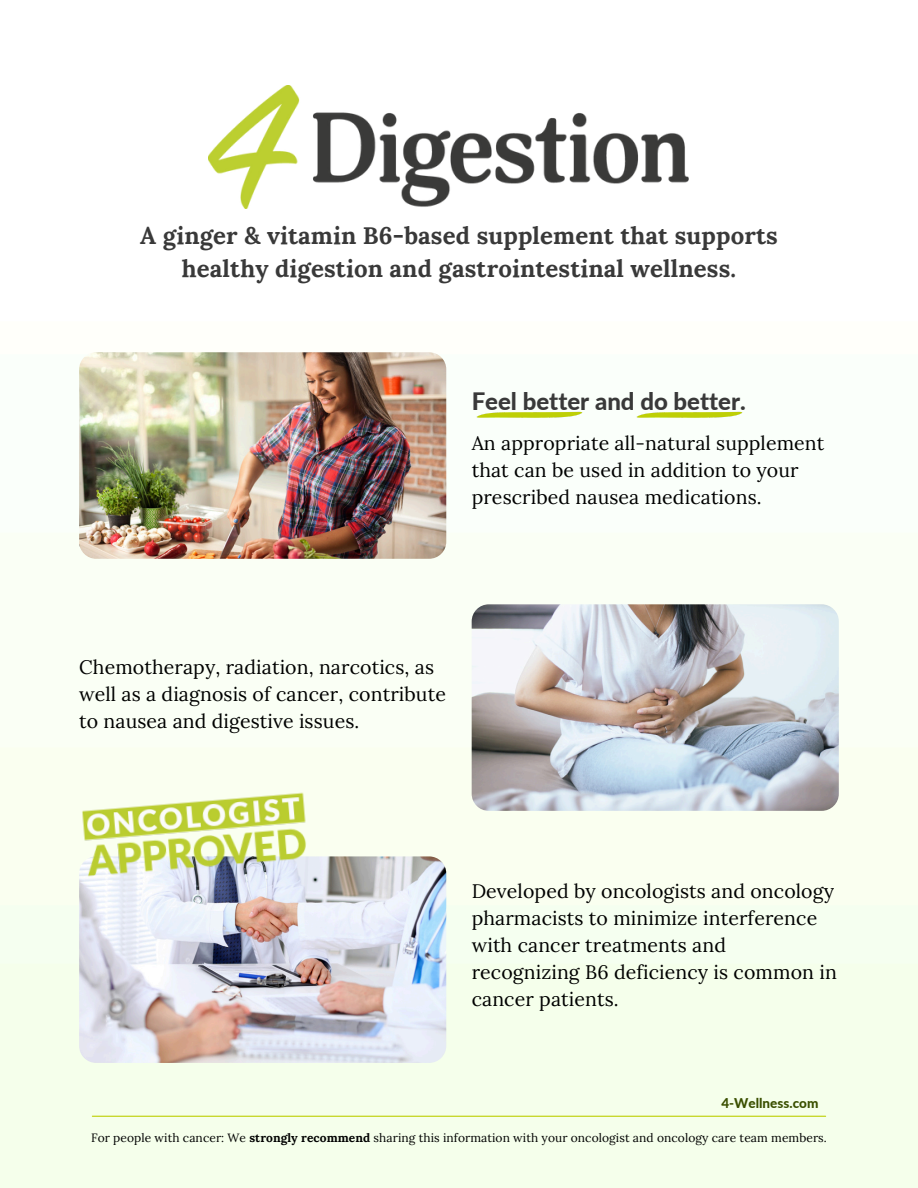
<style>
.page{position:relative;width:918px;height:1188px;background:#fff}
.page>*{position:absolute;margin:0;border:0;box-sizing:border-box;transform-origin:0 0}
.t1{font:700 24px/32.7px "Lora";letter-spacing:.005em;color:#393939;text-align:center}
.t2{font:800 24px "Lato";color:#393939}
.t3{font:19.5px/27px "Lora";letter-spacing:.005em;color:#000}
.t4{font:800 13.5px "Lato";color:#3a4f00}
.t5{font:12px "Lora";letter-spacing:.005em;color:#000}
.s1{font-weight:700}
</style>
<div class="page">
<img style="left:0;top:85px;width:918px;height:1103px">
<img style="left:79px;top:352px;width:367px;height:207px;border-radius:17px">
<img style="left:472px;top:604px;width:367px;height:207px;border-radius:17px">
<img style="left:79px;top:856px;width:367px;height:207px;border-radius:17px">
<img style="left:79px;top:790px;width:234px;height:90px">
<img style="left:209px;top:86px;width:484px;height:123px">
<hr style="left:92px;top:1116px;width:734px;height:1px;background:#becf05">
<img style="left:477px;top:412px;width:105px;height:6px">
<img style="left:637px;top:412px;width:106px;height:6px">
<p class="t1" style="left:140px;top:219px;width:639px">A ginger &amp; vitamin B6-based supplement that supports healthy digestion and gastrointestinal wellness.</p>
<h2 class="t2" style="left:472px;top:386px;width:276px">Feel better and do better.</h2>
<p class="t3" style="left:472px;top:430px;width:354px">An appropriate all-natural supplement that can be used in addition to your prescribed nausea medications.</p>
<p class="t3" style="left:79px;top:653px;width:368px">Chemotherapy, radiation, narcotics, as well as a diagnosis of cancer, contribute to nausea and digestive issues.</p>
<h2 class="t3" style="left:472px;top:877px;width:367px">Developed by oncologists and oncology pharmacists to minimize interference with cancer treatments and recognizing B6 deficiency is common in cancer patients.</h2>
<p class="t4" style="left:721px;top:1095px;width:99px">4-Wellness.com</p>
<h3 class="t5" style="left:91px;top:1130px;width:737px">For people with cancer: We <span class="s1">strongly recommend</span> sharing this information with your oncologist and oncology care team members.</h3>
</div>
